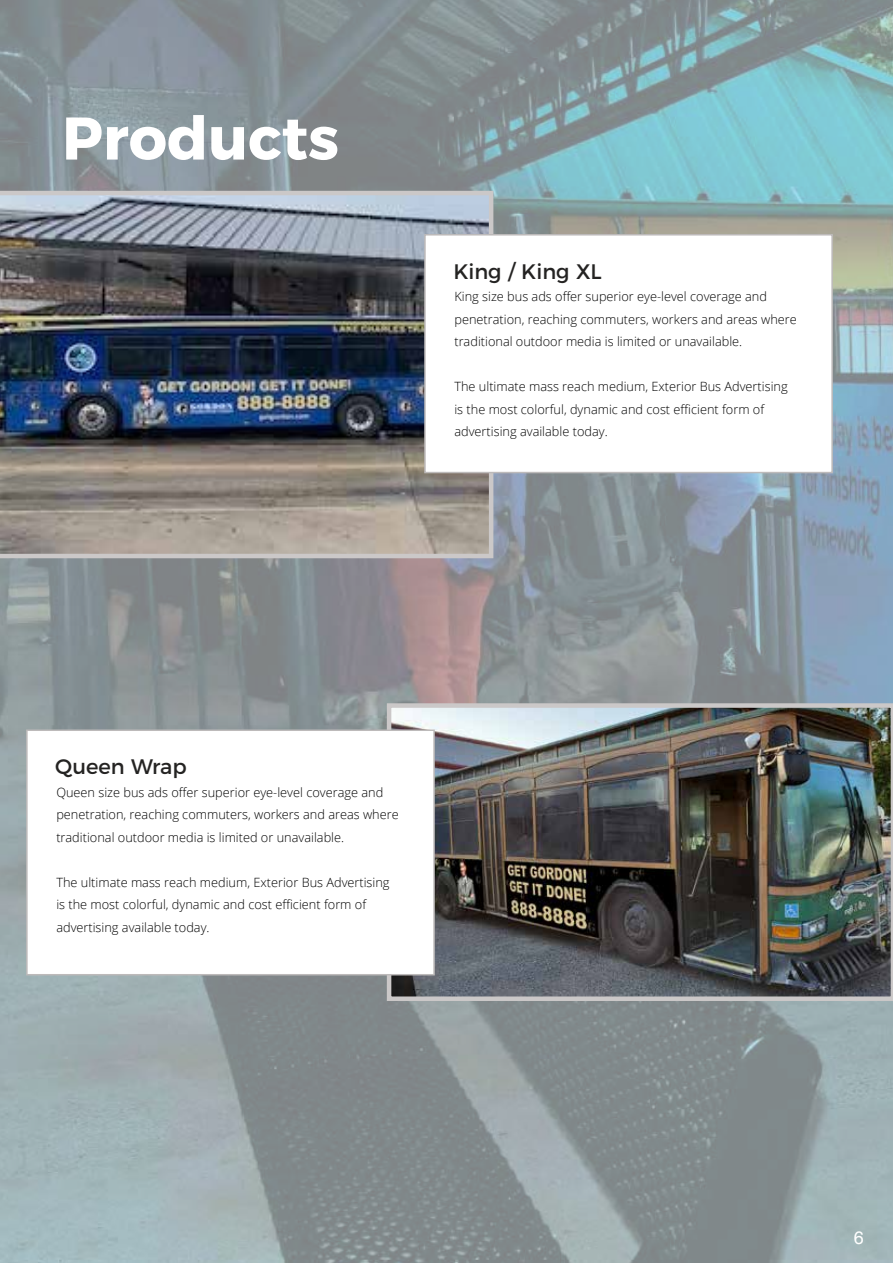
<style>
.page{position:relative;width:893px;height:1263px;background:#fff}
.page>*{position:absolute;margin:0;border:0;box-sizing:border-box;transform-origin:0 0}
.t1{font:700 60px "Montserrat";color:#fff}
.t2{font:21px "Montserrat";color:#242322}
.t3{font:18px "Helvetica";color:#fff}
.t4{font:300 12.75px/22.5px "Open Sans";color:#000}
</style>
<div class="page">
<img style="left:0;top:0;width:893px;height:1059px">
<img style="left:0;top:1059px;width:893px;height:204px">
<img style="left:0;top:191px;width:493px;height:367px">
<img style="left:387px;top:703px;width:506px;height:298px">
<div style="left:424px;top:234px;width:409px;height:239px;background:#fff;border:2px solid #bdbaba"></div>
<div style="left:26px;top:729px;width:409px;height:246px;background:#fff;border:2px solid #bdbaba"></div>
<h1 class="t1" style="left:62px;top:89px;width:278px">Products</h1>
<h2 class="t2" style="left:453px;top:255px;width:150px">King / King XL</h2>
<p class="t4" style="left:454px;top:285px;width:344px">King size bus ads offer superior eye-level coverage and penetration, reaching commuters, workers and areas where traditional outdoor media is limited or unavailable.</p>
<p class="t4" style="left:454px;top:375px;width:335px">The ultimate mass reach medium, Exterior Bus Advertising is the most colorful, dynamic and cost efficient form of advertising available today.</p>
<h2 class="t2" style="left:55px;top:750px;width:133px">Queen Wrap</h2>
<p class="t4" style="left:56px;top:780px;width:344px">Queen size bus ads offer superior eye-level coverage and penetration, reaching commuters, workers and areas where traditional outdoor media is limited or unavailable.</p>
<p class="t4" style="left:56px;top:870px;width:335px">The ultimate mass reach medium, Exterior Bus Advertising is the most colorful, dynamic and cost efficient form of advertising available today.</p>
<h3 class="t3" style="left:854px;top:1227px;width:12px">6</h3>
</div>
